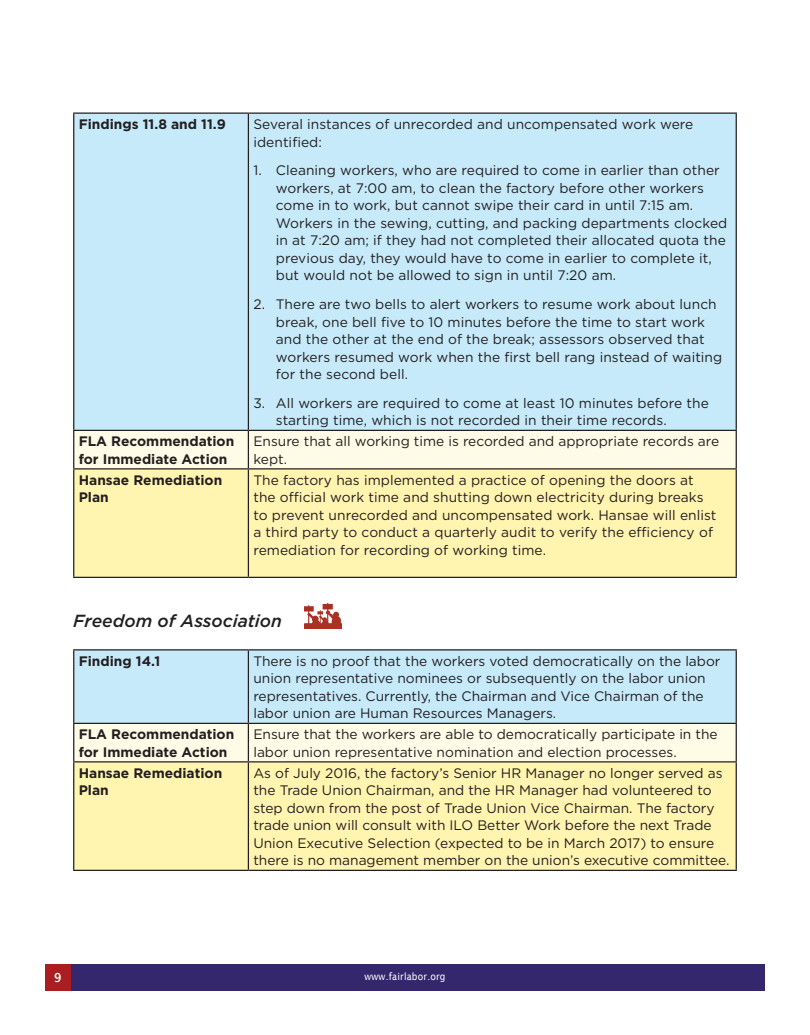
<style>
.page{position:relative;width:810px;height:1035px;background:#fff}
.page>*{position:absolute;margin:0;border:0;box-sizing:border-box;transform-origin:0 0}
.main_body_text{font:italic 500 17.5px "Gotham";color:#231f20}
.main_body_text-2{font:13.75px/17.5px "Gotham";color:#231f20}
.main_body_text-3{font:700 13.75px/17.5px "Gotham";color:#231f20}
.t1{font:600 12.5px "Lucida Sans";color:#fff;scale:.9 1}
.t2{font:10px "Lucida Sans";letter-spacing:.02em;color:#fff;scale:.9 1}
</style>
<div class="page">
<div style="left:71px;top:964px;width:694px;height:26px;background:#35276d"></div>
<div style="left:45px;top:964px;width:26px;height:26px;background:#aa1e21"></div>
<div style="left:74px;top:114px;width:662px;height:316px;background:#c6eafa"></div>
<div style="left:74px;top:431px;width:662px;height:37px;background:#fefbe6"></div>
<div style="left:74px;top:469px;width:662px;height:108px;background:#fff4b0"></div>
<hr style="left:73px;top:112px;width:175px;height:2px;background:#231f20">
<hr style="left:73px;top:114px;width:1px;height:316px;background:#231f20">
<hr style="left:248px;top:112px;width:489px;height:2px;background:#231f20">
<hr style="left:248px;top:114px;width:1px;height:316px;background:#231f20">
<hr style="left:736px;top:114px;width:1px;height:316px;background:#231f20">
<hr style="left:73px;top:430px;width:175px;height:1px;background:#231f20">
<hr style="left:73px;top:431px;width:1px;height:37px;background:#231f20">
<hr style="left:248px;top:430px;width:489px;height:1px;background:#231f20">
<hr style="left:248px;top:431px;width:1px;height:37px;background:#231f20">
<hr style="left:736px;top:431px;width:1px;height:37px;background:#231f20">
<hr style="left:73px;top:468px;width:175px;height:1px;background:#231f20">
<hr style="left:73px;top:469px;width:1px;height:108px;background:#231f20">
<hr style="left:248px;top:468px;width:489px;height:1px;background:#231f20">
<hr style="left:248px;top:469px;width:1px;height:108px;background:#231f20">
<hr style="left:736px;top:469px;width:1px;height:108px;background:#231f20">
<hr style="left:73px;top:577px;width:175px;height:1px;background:#231f20">
<hr style="left:248px;top:577px;width:489px;height:1px;background:#231f20">
<div style="left:74px;top:650px;width:662px;height:73px;background:#c6eafa"></div>
<div style="left:74px;top:724px;width:662px;height:37px;background:#fefbe6"></div>
<div style="left:74px;top:762px;width:662px;height:108px;background:#fff4b0"></div>
<hr style="left:73px;top:649px;width:175px;height:1px;background:#231f20">
<hr style="left:73px;top:650px;width:1px;height:73px;background:#231f20">
<hr style="left:248px;top:649px;width:489px;height:1px;background:#231f20">
<hr style="left:248px;top:650px;width:1px;height:73px;background:#231f20">
<hr style="left:736px;top:650px;width:1px;height:73px;background:#231f20">
<hr style="left:73px;top:723px;width:175px;height:1px;background:#231f20">
<hr style="left:73px;top:724px;width:1px;height:37px;background:#231f20">
<hr style="left:248px;top:723px;width:489px;height:1px;background:#231f20">
<hr style="left:248px;top:724px;width:1px;height:37px;background:#231f20">
<hr style="left:736px;top:724px;width:1px;height:37px;background:#231f20">
<hr style="left:73px;top:761px;width:175px;height:1px;background:#231f20">
<hr style="left:73px;top:762px;width:1px;height:108px;background:#231f20">
<hr style="left:248px;top:761px;width:489px;height:1px;background:#231f20">
<hr style="left:248px;top:762px;width:1px;height:108px;background:#231f20">
<hr style="left:736px;top:762px;width:1px;height:108px;background:#231f20">
<hr style="left:73px;top:870px;width:175px;height:1px;background:#231f20">
<hr style="left:248px;top:870px;width:489px;height:1px;background:#231f20">
<img style="left:304px;top:604px;width:37px;height:25px">
<p class="main_body_text-3" style="left:79px;top:115px;width:149px">Findings 11.8 and 11.9</p>
<p class="main_body_text-2" style="left:253px;top:115px;width:441px">Several instances of unrecorded and uncompensated work were identified:</p>
<p class="main_body_text-2" style="left:276px;top:161px;width:453px;text-indent:-22px">1. Cleaning workers, who are required to come in earlier than other workers, at 7:00 am, to clean the factory before other workers come in to work, but cannot swipe their card in until 7:15 am.<br>Workers in the sewing, cutting, and packing departments clocked in at 7:20 am; if they had not completed their allocated quota the previous day, they would have to come in earlier to complete it, but would not be allowed to sign in until 7:20 am.</p>
<p class="main_body_text-2" style="left:276px;top:295px;width:448px;text-indent:-22px">2. There are two bells to alert workers to resume work about lunch break, one bell five to 10 minutes before the time to start work and the other at the end of the break; assessors observed that workers resumed work when the first bell rang instead of waiting for the second bell.</p>
<p class="main_body_text-2" style="left:276px;top:394px;width:434px;text-indent:-22px">3. All workers are required to come at least 10 minutes before the starting time, which is not recorded in their time records.</p>
<p class="main_body_text-3" style="left:79px;top:433px;width:157px">FLA Recommendation for Immediate Action</p>
<p class="main_body_text-2" style="left:253px;top:432px;width:467px">Ensure that all working time is recorded and appropriate records are kept.</p>
<p class="main_body_text-3" style="left:79px;top:471px;width:145px">Hansae Remediation<br>Plan</p>
<p class="main_body_text-2" style="left:253px;top:471px;width:465px">The factory has implemented a practice of opening the doors at the official work time and shutting down electricity during breaks to prevent unrecorded and uncompensated work. Hansae will enlist a third party to conduct a quarterly audit to verify the efficiency of remediation for recording of working time.</p>
<p class="main_body_text" style="left:73px;top:610px;width:210px">Freedom of Association</p>
<p class="main_body_text-3" style="left:79px;top:652px;width:83px">Finding 14.1</p>
<p class="main_body_text-2" style="left:253px;top:652px;width:469px">There is no proof that the workers voted democratically on the labor union representative nominees or subsequently on the labor union representatives. Currently, the Chairman and Vice Chairman of the labor union are Human Resources Managers.</p>
<p class="main_body_text-3" style="left:79px;top:726px;width:157px">FLA Recommendation for Immediate Action</p>
<p class="main_body_text-2" style="left:253px;top:725px;width:466px">Ensure that the workers are able to democratically participate in the labor union representative nomination and election processes.</p>
<p class="main_body_text-3" style="left:79px;top:764px;width:145px">Hansae Remediation<br>Plan</p>
<p class="main_body_text-2" style="left:253px;top:764px;width:478px">As of July 2016, the factory’s Senior HR Manager no longer served as the Trade Union Chairman, and the HR Manager had volunteered to step down from the post of Trade Union Vice Chairman. The factory trade union will consult with ILO Better Work before the next Trade Union Executive Selection (expected to be in March 2017) to ensure there is no management member on the union’s executive committee.</p>
<p class="t1" style="left:54px;top:970px;width:9px">9</p>
<p class="t2" style="left:364px;top:970px;width:92px">www.fairlabor.org</p>
</div>
